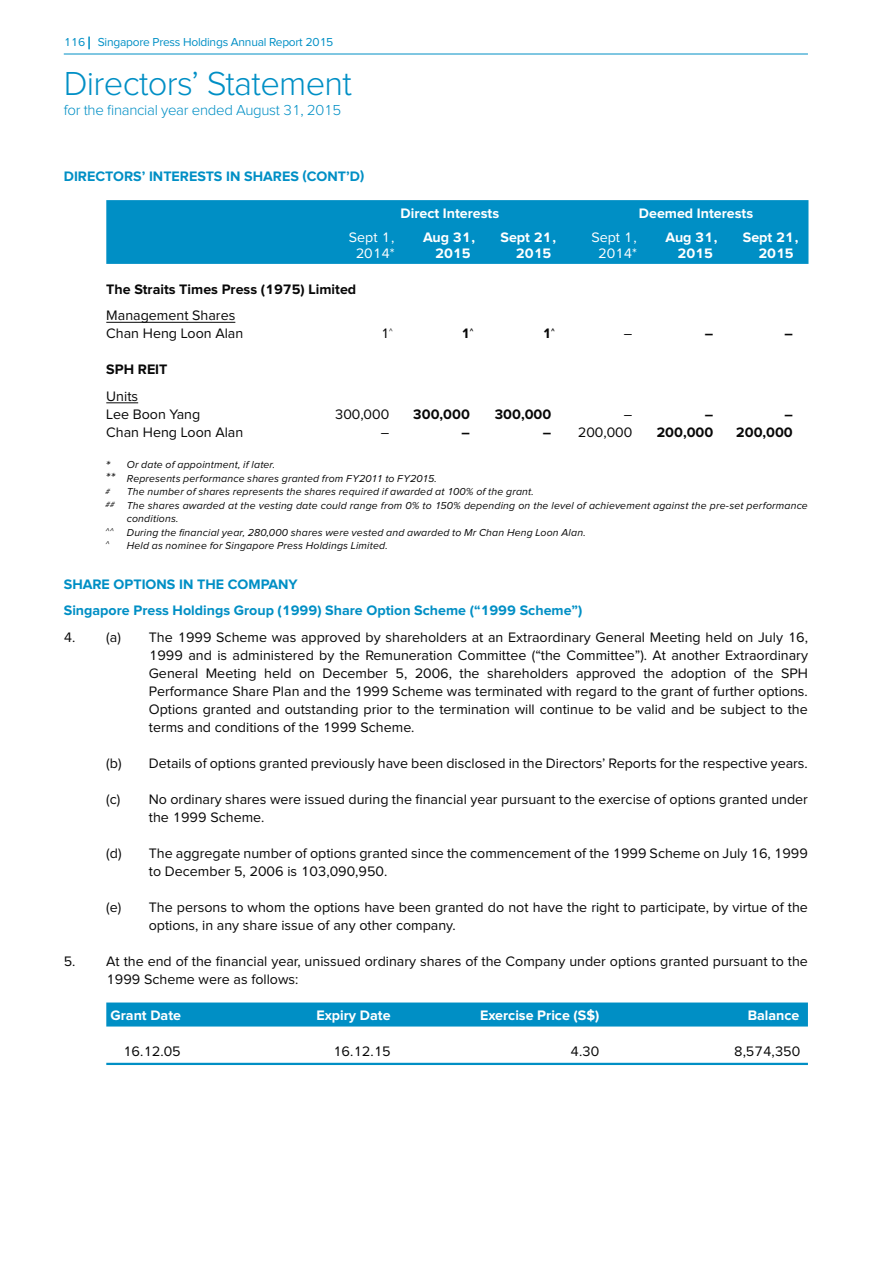
<style>
.page{position:relative;width:893px;height:1263px;background:#fff}
.page>*{position:absolute;margin:0;border:0;box-sizing:border-box;transform-origin:0 0}
.t1{font:300 34.5px "Proxima Nova";letter-spacing:-.02em;color:#008fc5}
.t2{font:300 15px "Proxima Nova";letter-spacing:-.02em;color:#008fc5}
.t3{font:14.25px/18px "Proxima Nova";color:#080808}
.t4{font:700 14.25px/26.5px "Proxima Nova";color:#008fc5}
.t5{font:700 14.25px/15.8px "Proxima Nova";color:#fff;text-align:center}
.t6{font:700 14.25px/26.5px "Proxima Nova";color:#080808}
.t7{font:14.25px/15.8px "Proxima Nova";color:#fff;text-align:center}
.t8{font:12px "Proxima Nova";letter-spacing:-.02em;color:#008fc5}
.t9{font:italic 10.5px/13.5px "Proxima Nova";letter-spacing:.015em;color:#080808}
.t10{font:italic 8.7px "Proxima Nova";color:#080808}
.t11{font:italic 7.8px "Proxima Nova";color:#080808}
.s1{font-weight:400}
.s2{font-weight:700}
.s3{font-size:13.5px}
.s4{font-size:7.8px}
</style>
<div class="page">
<hr style="left:64px;top:54px;width:744px;height:1px;background:#008fc5">
<svg style="left:88px;top:37px;width:2px;height:12px"></svg>
<hr style="left:106px;top:322px;width:129px;height:1px;background:#080808">
<hr style="left:106px;top:403px;width:32px;height:1px;background:#080808">
<hr style="left:106px;top:1063px;width:702px;height:2px;background:#008fc5">
<div style="left:106px;top:200px;width:702px;height:64px;background:#008fc5"></div>
<div style="left:106px;top:1002px;width:702px;height:24px;background:#008fc5"></div>
<p class="t8" style="left:64px;top:36px;width:271px">116 Singapore Press Holdings Annual Report 2015</p>
<p class="t1" style="left:64px;top:68px;width:290px">Directors’ Statement</p>
<p class="t2" style="left:64px;top:103px;width:279px">for the financial year ended August 31, 2015</p>
<p class="t4" style="left:64px;top:164px;width:302px">DIRECTORS’ INTERESTS IN SHARES (CONT’D)</p>
<p class="t5" style="left:400px;top:206px;width:100px">Direct Interests</p>
<p class="t5" style="left:639px;top:206px;width:116px">Deemed Interests</p>
<p class="t7" style="left:349px;top:230px;width:47px">Sept 1,<br>2014*</p>
<p class="t5" style="left:423px;top:230px;width:54px">Aug 31,<br>2015</p>
<p class="t5" style="left:516px;top:230px;width:42px;text-align:left;text-indent:-15px">Sept 21,<br>2015</p>
<p class="t7" style="left:591px;top:230px;width:47px">Sept 1,<br>2014*</p>
<p class="t5" style="left:665px;top:230px;width:54px">Aug 31,<br>2015</p>
<p class="t5" style="left:758px;top:230px;width:42px;text-align:left;text-indent:-15px">Sept 21,<br>2015</p>
<p class="t6" style="left:106px;top:276px;width:251px">The Straits Times Press (1975) Limited<br><span class="s1">Management Shares</span></p>
<p class="t3" style="left:106px;top:325px;width:139px">Chan Heng Loon Alan</p>
<p class="t3" style="left:381px;top:325px;width:14px">1<sup>^</sup></p>
<p class="t6" style="left:461px;top:321px;width:14px">1<sup>^</sup></p>
<p class="t6" style="left:542px;top:321px;width:14px">1<sup>^</sup></p>
<p class="t3" style="left:624px;top:325px;width:10px">–</p>
<p class="t6" style="left:705px;top:321px;width:10px">–</p>
<p class="t6" style="left:784px;top:321px;width:10px">–</p>
<p class="t6" style="left:106px;top:357px;width:63px">SPH REIT<br><span class="s1">Units</span></p>
<p class="t3" style="left:106px;top:406px;width:96px">Lee Boon Yang</p>
<p class="t3" style="left:335px;top:406px;width:56px">300,000</p>
<p class="t6" style="left:413px;top:401px;width:58px">300,000</p>
<p class="t6" style="left:494px;top:401px;width:58px">300,000</p>
<p class="t3" style="left:624px;top:406px;width:10px">–</p>
<p class="t6" style="left:705px;top:401px;width:10px">–</p>
<p class="t6" style="left:784px;top:401px;width:10px">–</p>
<p class="t3" style="left:106px;top:424px;width:139px">Chan Heng Loon Alan</p>
<p class="t3" style="left:381px;top:424px;width:10px">–</p>
<p class="t6" style="left:461px;top:419px;width:10px">–</p>
<p class="t3" style="left:543px;top:424px;width:91px"><span class="s2">–</span> 200,000</p>
<p class="t6" style="left:656px;top:419px;width:58px">200,000</p>
<p class="t6" style="left:736px;top:419px;width:58px">200,000</p>
<p class="t9" style="left:106px;top:459px;width:333px"><span class="s3">*</span> Or date of appointment, if later.<br><span class="s3">**</span> Represents performance shares granted from FY2011 to FY2015.</p>
<p class="t11" style="left:106px;top:488px;width:6px">#</p>
<p class="t9" style="left:127px;top:486px;width:409px">The number of shares represents the shares required if awarded at 100% of the grant.</p>
<p class="t9" style="left:106px;top:499px;width:704px"><span class="s4">##</span> The shares awarded at the vesting date could range from 0% to 150% depending on the level of achievement against the pre-set performance</p>
<p class="t9" style="left:127px;top:513px;width:53px">conditions.</p>
<p class="t10" style="left:106px;top:527px;width:9px">^^</p>
<p class="t9" style="left:127px;top:526px;width:460px">During the financial year, 280,000 shares were vested and awarded to Mr Chan Heng Loon Alan.</p>
<p class="t10" style="left:106px;top:541px;width:5px">^</p>
<p class="t9" style="left:127px;top:540px;width:263px">Held as nominee for Singapore Press Holdings Limited.</p>
<p class="t4" style="left:64px;top:571px;width:520px">SHARE OPTIONS IN THE COMPANY<br>Singapore Press Holdings Group (1999) Share Option Scheme (“1999 Scheme”)</p>
<p class="t3" style="left:64px;top:629px;width:59px">4. (a)</p>
<p class="t3" style="left:149px;top:629px;width:661px;text-align:justify">The 1999 Scheme was approved by shareholders at an Extraordinary General Meeting held on July 16, 1999 and is administered by the Remuneration Committee (“the Committee”). At another Extraordinary General Meeting held on December 5, 2006, the shareholders approved the adoption of the SPH Performance Share Plan and the 1999 Scheme was terminated with regard to the grant of further options.<br>Options granted and outstanding prior to the termination will continue to be valid and be subject to the terms and conditions of the 1999 Scheme.</p>
<p class="t3" style="left:106px;top:754px;width:703px">(b) Details of options granted previously have been disclosed in the Directors’ Reports for the respective years.</p>
<p class="t3" style="left:149px;top:790px;width:661px;text-indent:-43px">(c) No ordinary shares were issued during the financial year pursuant to the exercise of options granted under the 1999 Scheme.</p>
<p class="t3" style="left:149px;top:844px;width:661px;text-indent:-43px">(d) The aggregate number of options granted since the commencement of the 1999 Scheme on July 16, 1999 to December 5, 2006 is 103,090,950.</p>
<p class="t3" style="left:149px;top:898px;width:661px;text-indent:-43px">(e) The persons to whom the options have been granted do not have the right to participate, by virtue of the options, in any share issue of any other company.</p>
<p class="t3" style="left:106px;top:952px;width:703px;text-indent:-43px">5. At the end of the financial year, unissued ordinary shares of the Company under options granted pursuant to the<br>1999 Scheme were as follows:</p>
<p class="t5" style="left:111px;top:1008px;width:72px">Grant Date</p>
<p class="t5" style="left:316px;top:1008px;width:76px">Expiry Date</p>
<p class="t5" style="left:480px;top:1008px;width:121px">Exercise Price (S$)</p>
<p class="t5" style="left:748px;top:1008px;width:53px">Balance</p>
<p class="t3" style="left:123px;top:1043px;width:59px">16.12.05</p>
<p class="t3" style="left:333px;top:1043px;width:59px">16.12.15</p>
<p class="t3" style="left:570px;top:1043px;width:30px">4.30</p>
<p class="t3" style="left:734px;top:1043px;width:68px">8,574,350</p>
</div>
